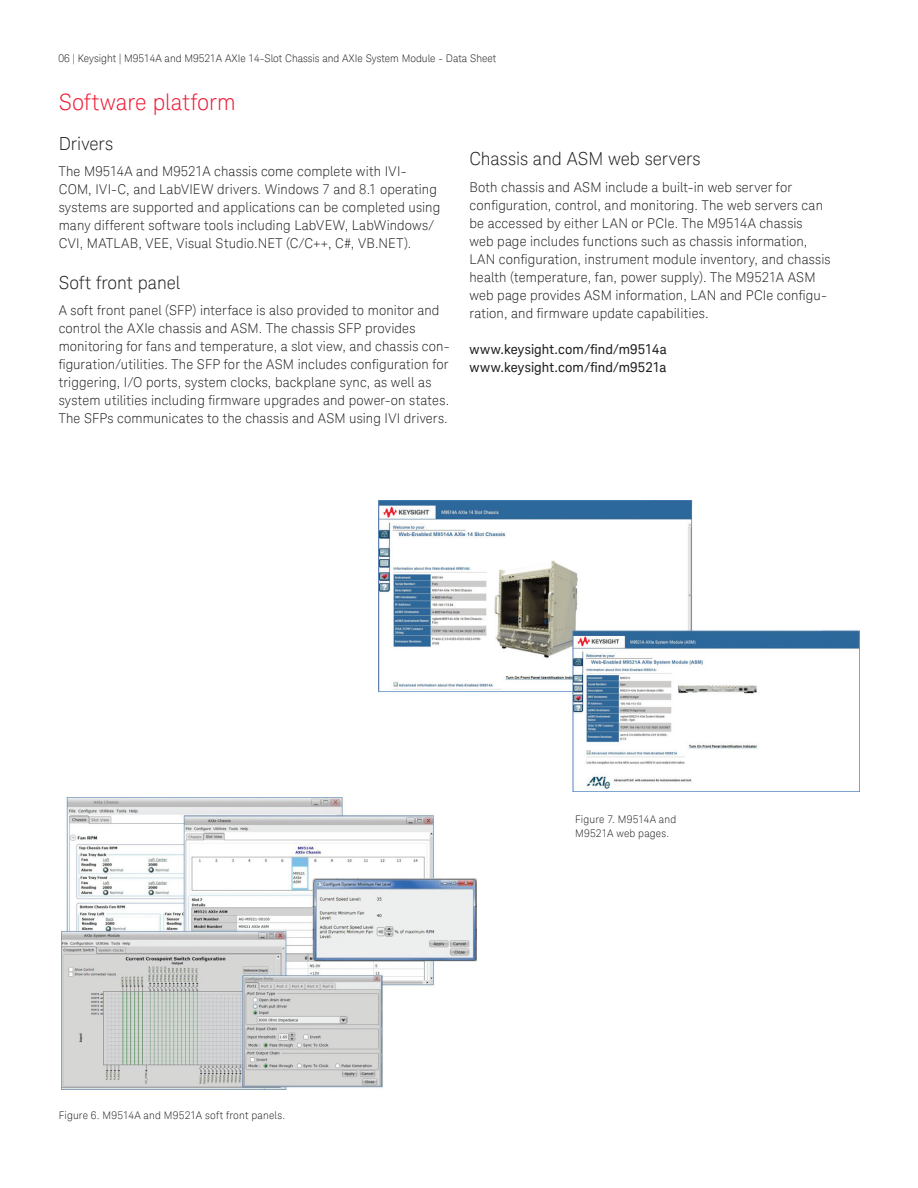
<style>
.page{position:relative;width:918px;height:1188px;background:#fff}
.page>*{position:absolute;margin:0;border:0;box-sizing:border-box;transform-origin:0 0}
.t1{font:300 22.5px "Keysight Sans";color:#ed1a36}
.t2{font:300 18px "Keysight Sans";letter-spacing:-.005em;color:#231f20}
.t3{font:300 13.5px/18px "Keysight Sans";letter-spacing:.01em;color:#231f20}
.t4{font:13.5px/18px "Keysight Sans";letter-spacing:.01em;color:#231f20}
.t5{font:300 10.5px/13.5px "Keysight Sans";color:#231f20}
.t6{font:300 10.5px "Keysight Sans";letter-spacing:.025em;color:#231f20}
</style>
<div class="page">
<img style="left:62px;top:798px;width:414px;height:292px">
<img style="left:378px;top:500px;width:481px;height:291px">
<p class="t5" style="left:59px;top:51px;width:439px">06 | Keysight | M9514A and M9521A AXIe 14-Slot Chassis and AXIe System Module - Data Sheet</p>
<h1 class="t1" style="left:59px;top:89px;width:178px">Software platform</h1>
<h2 class="t2" style="left:59px;top:133px;width:56px">Drivers</h2>
<p class="t3" style="left:59px;top:162px;width:383px">The M9514A and M9521A chassis come complete with IVI-COM, IVI-C, and LabVIEW drivers. Windows 7 and 8.1 operating systems are supported and applications can be completed using many different software tools including LabVEW, LabWindows/ CVI, MATLAB, VEE, Visual Studio.NET (C/C++, C#, VB.NET).</p>
<h2 class="t2" style="left:59px;top:272px;width:123px">Soft front panel</h2>
<p class="t3" style="left:59px;top:301px;width:393px">A soft front panel (SFP) interface is also provided to monitor and control the AXIe chassis and ASM. The chassis SFP provides monitoring for fans and temperature, a slot view, and chassis con&shy;figuration/utilities. The SFP for the ASM includes configuration for triggering, I/O ports, system clocks, backplane sync, as well as system utilities including firmware upgrades and power-on states.<br>The SFPs communicates to the chassis and ASM using IVI drivers.</p>
<h2 class="t2" style="left:469px;top:148px;width:233px">Chassis and ASM web servers</h2>
<p class="t3" style="left:469px;top:178px;width:363px">Both chassis and ASM include a built-in web server for configuration, control, and monitoring. The web servers can be accessed by either LAN or PCIe. The M9514A chassis<br>web page includes functions such as chassis information, LAN configuration, instrument module inventory, and chassis health (temperature, fan, power supply). The M9521A ASM web page provides ASM information, LAN and PCIe configu&shy;ration, and firmware update capabilities.</p>
<p class="t4" style="left:469px;top:340px;width:199px">www.keysight.com/find/m9514a www.keysight.com/find/m9521a</p>
<p class="t6" style="left:59px;top:1109px;width:228px">Figure 6. M9514A and M9521A soft front panels.</p>
<p class="t5" style="left:575px;top:813px;width:103px">Figure 7. M9514A and<br>M9521A web pages.</p>
</div>
